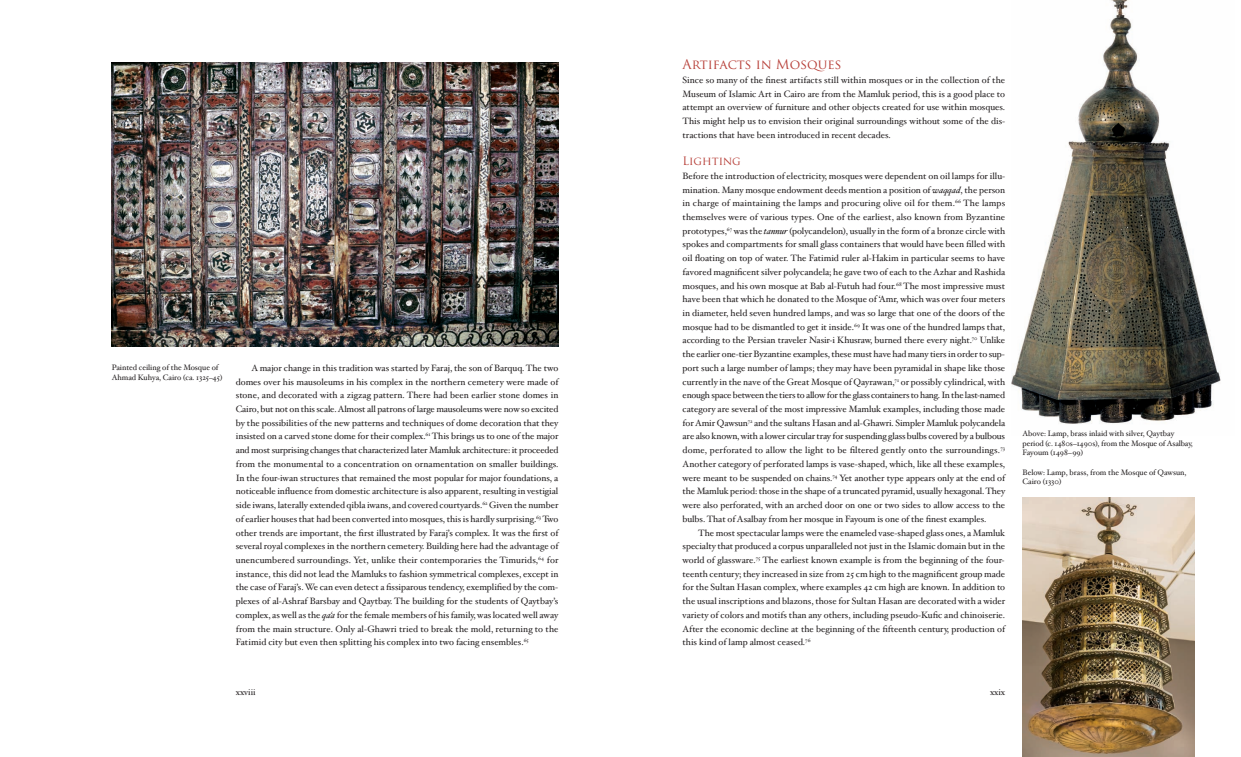
<style>
.page{position:relative;width:1241px;height:757px;background:#fff}
.page>*{position:absolute;margin:0;border:0;box-sizing:border-box;transform-origin:0 0}
.t1{font:13.12px "Trajan Pro";color:#b73f38}
.t2{font:11.38px "Trajan Pro";color:#b73f38}
.t3{font:9.19px/13.7px "Hoefler Text";color:#231f20;text-align:justify}
.t4{font:8.75px "Hoefler Text";color:#231f20}
.t5{font:7.88px/9.6px "Hoefler Text";color:#231f20}
.s1{font-style:italic}
</style>
<div class="page">
<img style="left:1011px;top:0;width:210px;height:424px">
<img style="left:112px;top:62px;width:446px;height:285px">
<img style="left:1022px;top:497px;width:172px;height:259px">
<p class="t5" style="left:112px;top:362px;width:112px">Painted ceiling of the Mosque of<br>Ahmad Kuhya, Cairo (ca. 1325–45)</p>
<p class="t3" style="left:236px;top:361px;width:324px;text-indent:16px">A major change in this tradition was started by Faraj, the son of Barquq. The two domes over his mausoleums in his complex in the northern cemetery were made of stone, and decorated with a zigzag pattern. There had been earlier stone domes in Cairo, but not on this scale. Almost all patrons of large mausoleums were now so excited by the possibilities of the new patterns and techniques of dome decoration that they insisted on a carved stone dome for their complex.<sup>61</sup> This brings us to one of the major and most surprising changes that characterized later Mamluk architecture: it proceeded from the monumental to a concentration on ornamentation on smaller buildings.<br>In the four-iwan structures that remained the most popular for major foundations, a noticeable influence from domestic architecture is also apparent, resulting in vestigial side iwans, laterally extended qibla iwans, and covered courtyards.<sup>62</sup> Given the number of earlier houses that had been converted into mosques, this is hardly surprising.<sup>63</sup> Two other trends are important, the first illustrated by Faraj’s complex. It was the first of several royal complexes in the northern cemetery. Building here had the advantage of unencumbered surroundings. Yet, unlike their contemporaries the Timurids,<sup>64</sup> for instance, this did not lead the Mamluks to fashion symmetrical complexes, except in the case of Faraj’s. We can even detect a fissiparous tendency, exemplified by the com&shy;plexes of al-Ashraf Barsbay and Qaytbay. The building for the students of Qaytbay’s complex, as well as the <span class="s1">qa‘a</span> for the female members of his family, was located well away from the main structure. Only al-Ghawri tried to break the mold, returning to the Fatimid city but even then splitting his complex into two facing ensembles.<sup>65</sup></p>
<p class="t4" style="left:236px;top:686px;width:21px">xxviii</p>
<h1 class="t1" style="left:682px;top:59px;width:160px">Artifacts in Mosques</h1>
<p class="t3" style="left:682px;top:73px;width:324px">Since so many of the finest artifacts still within mosques or in the collection of the Museum of Islamic Art in Cairo are from the Mamluk period, this is a good place to attempt an overview of furniture and other objects created for use within mosques.<br>This might help us to envision their original surroundings without some of the dis&shy;tractions that have been introduced in recent decades.</p>
<p class="t2" style="left:682px;top:156px;width:60px">Lighting</p>
<p class="t3" style="left:682px;top:169px;width:324px">Before the introduction of electricity, mosques were dependent on oil lamps for illu&shy;mination. Many mosque endowment deeds mention a position of <span class="s1">waqqad</span>, the person in charge of maintaining the lamps and procuring olive oil for them.<sup>66</sup> The lamps themselves were of various types. One of the earliest, also known from Byzantine prototypes,<sup>67</sup> was the <span class="s1">tannur</span> (polycandelon), usually in the form of a bronze circle with spokes and compartments for small glass containers that would have been filled with oil floating on top of water. The Fatimid ruler al-Hakim in particular seems to have favored magnificent silver polycandela; he gave two of each to the Azhar and Rashida mosques, and his own mosque at Bab al-Futuh had four.<sup>68</sup> The most impressive must have been that which he donated to the Mosque of ‘Amr, which was over four meters in diameter, held seven hundred lamps, and was so large that one of the doors of the mosque had to be dismantled to get it inside.<sup>69</sup> It was one of the hundred lamps that, according to the Persian traveler Nasir-i Khusraw, burned there every night.<sup>70</sup> Unlike the earlier one-tier Byzantine examples, these must have had many tiers in order to sup&shy;port such a large number of lamps; they may have been pyramidal in shape like those currently in the nave of the Great Mosque of Qayrawan,<sup>71</sup> or possibly cylindrical, with enough space between the tiers to allow for the glass containers to hang. In the last-named category are several of the most impressive Mamluk examples, including those made for Amir Qawsun<sup>72</sup> and the sultans Hasan and al-Ghawri. Simpler Mamluk polycandela are also known, with a lower circular tray for suspending glass bulbs covered by a bulbous dome, perforated to allow the light to be filtered gently onto the surroundings.<sup>73<br></sup>Another category of perforated lamps is vase-shaped, which, like all these examples, were meant to be suspended on chains.<sup>74</sup> Yet another type appears only at the end of the Mamluk period: those in the shape of a truncated pyramid, usually hexagonal. They were also perforated, with an arched door on one or two sides to allow access to the bulbs. That of Asalbay from her mosque in Fayoum is one of the finest examples.</p>
<p class="t3" style="left:682px;top:525px;width:324px;text-indent:16px">The most spectacular lamps were the enameled vase-shaped glass ones, a Mamluk specialty that produced a corpus unparalleled not just in the Islamic domain but in the world of glassware.<sup>75</sup> The earliest known example is from the beginning of the four&shy;teenth century; they increased in size from 25 cm high to the magnificent group made for the Sultan Hasan complex, where examples 42 cm high are known. In addition to the usual inscriptions and blazons, those for Sultan Hasan are decorated with a wider variety of colors and motifs than any others, including pseudo-Kufic and chinoiserie.<br>After the economic decline at the beginning of the fifteenth century, production of this kind of lamp almost ceased.<sup>76</sup></p>
<p class="t5" style="left:1022px;top:428px;width:172px">Above: Lamp, brass inlaid with silver, Qaytbay period (c. 1480s–1490s), from the Mosque of Asalbay,<br>Fayoum (1498–99)</p>
<p class="t5" style="left:1022px;top:467px;width:165px">Below: Lamp, brass, from the Mosque of Qawsun,<br>Cairo (1330)</p>
<p class="t4" style="left:989px;top:686px;width:17px">xxix</p>
</div>
